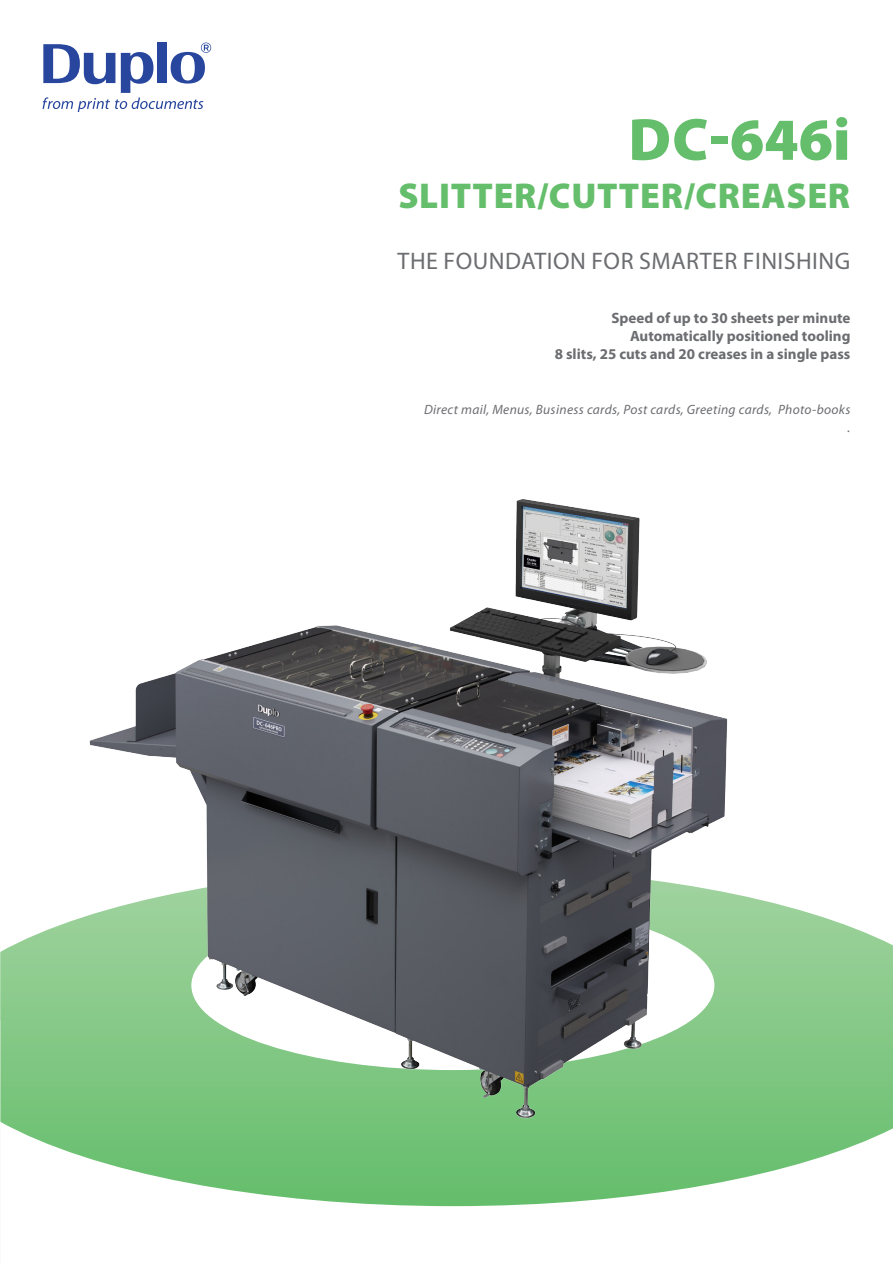
<style>
.page{position:relative;width:893px;height:1263px;background:#fff}
.page>*{position:absolute;margin:0;border:0;box-sizing:border-box;transform-origin:0 0}
.Titolo{font:900 60px "Myriad Pro";color:#65be6b}
.Titolo-2{font:900 36px "Myriad Pro";letter-spacing:.02em;color:#65be6b}
.Sottotitolo{font:24px "Myriad Pro";letter-spacing:.02em;color:#6c6d70}
.Benefits-copertina{font:700 15px "Myriad Pro";color:#6c6d70}
.Specifiche{font:italic 13.5px "Myriad Pro";letter-spacing:.025em;color:#6c6d70}
</style>
<div class="page">
<svg style="left:43px;top:43px;width:168px;height:69px"></svg>
<svg style="left:0;top:897px;width:893px;height:309px"></svg>
<img style="left:67px;top:499px;width:682px;height:633px">
<p class="Titolo" style="left:628px;top:100px;width:224px">DC-646i</p>
<p class="Titolo-2" style="left:398px;top:172px;width:453px">SLITTER/CUTTER/CREASER</p>
<p class="Sottotitolo" style="left:398px;top:246px;width:454px">THE FOUNDATION FOR SMARTER FINISHING</p>
<p class="Benefits-copertina" style="left:611px;top:308px;width:241px">Speed of up to 30 sheets per minute</p>
<p class="Benefits-copertina" style="left:630px;top:326px;width:222px">Automatically positioned tooling</p>
<p class="Benefits-copertina" style="left:555px;top:344px;width:297px">8 slits, 25 cuts and 20 creases in a single pass</p>
<p class="Specifiche" style="left:424px;top:401px;width:428px">Direct mail, Menus, Business cards, Post cards, Greeting cards, Photo-books</p>
<p class="Specifiche" style="left:848px;top:419px;width:4px">.</p>
</div>
